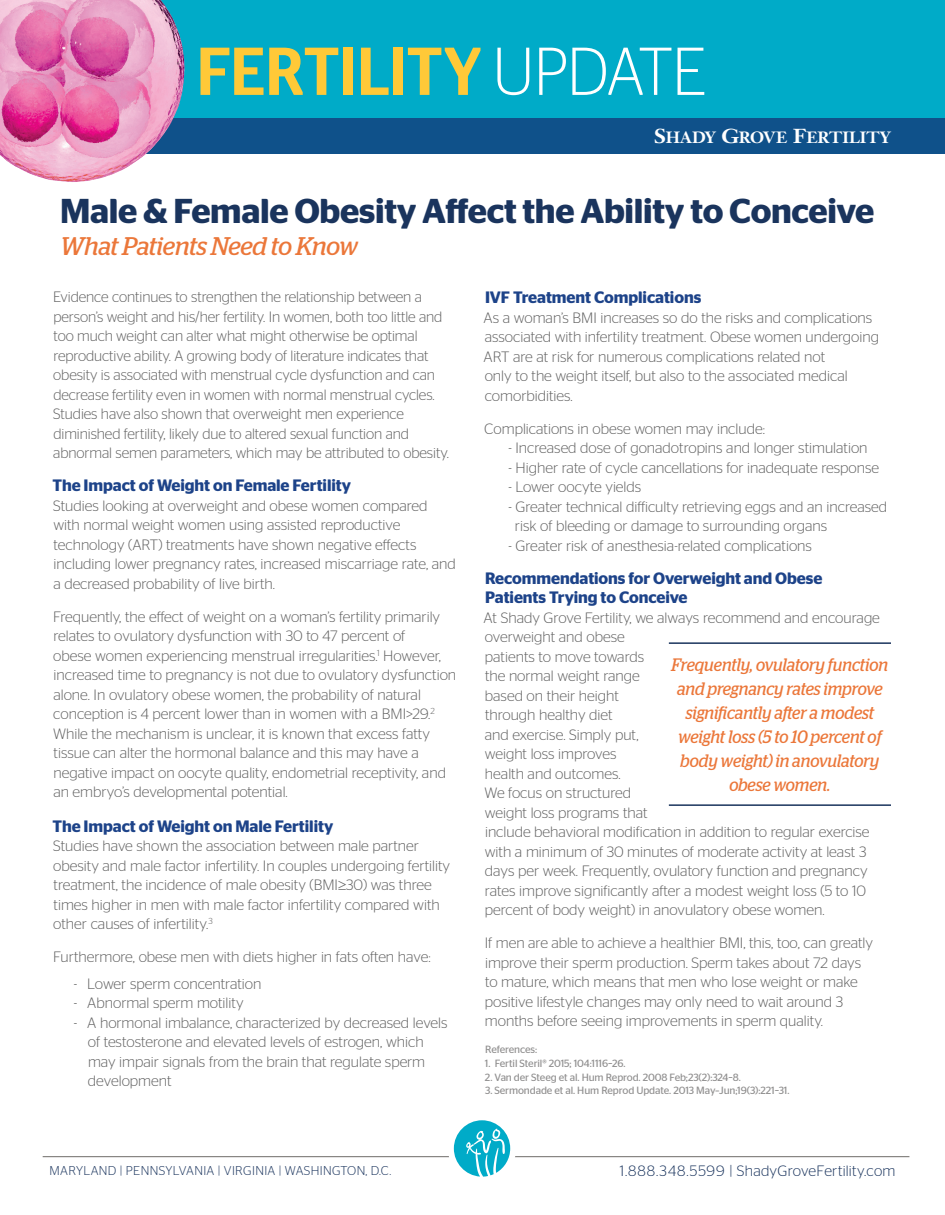
<style>
.page{position:relative;width:945px;height:1215px;background:#fff}
.page>*{position:absolute;margin:0;border:0;box-sizing:border-box;transform-origin:0 0}
.t1{font:500 67.5px "Stag Sans";letter-spacing:-.015em;color:#ffc938;scale:.92 1}
.t2{font:600 34.5px "Stag Sans";letter-spacing:-.01em;color:#1a345d}
.t3{font:italic 25.5px "Stag";letter-spacing:-.005em;color:#eb773a}
.t4{font:italic 18px/24px "Stag";letter-spacing:-.005em;color:#eb773a;text-align:center;scale:.93 1}
.t5{font:600 16.5px/19.5px "Stag Sans";letter-spacing:-.005em;color:#1d4389}
.t6{font:700 16.05px "Janson Text LT Std";color:#fff}
.t7{font:300 15px/19.5px "Stag Sans";color:#5f5f5f}
.t8{font:300 15px "Stag Sans";letter-spacing:.02em;color:#1a345d}
.t9{font:300 12.75px "Stag Sans";letter-spacing:.03em;color:#1a345d}
.t10{font:10.5px "Stag Sans";letter-spacing:-.01em;color:#908f8f}
.s1{font-weight:300;color:#fff}
.s2{font-size:19.95px}
.s3{color:#545554}
</style>
<div class="page">
<hr style="left:43px;top:1156px;width:866px;height:1px;background:#3c3833">
<div style="left:448px;top:1114px;width:68px;height:69px;background:#fff;border-radius:50%"></div>
<svg style="left:454px;top:1120px;width:56px;height:57px"></svg>
<hr style="left:669px;top:642px;width:222px;height:2px;background:#1a345d">
<hr style="left:669px;top:804px;width:222px;height:2px;background:#1a345d">
<div style="left:0;top:0;width:945px;height:148px;background:#00abc8"></div>
<div style="left:0;top:118px;width:945px;height:35px;background:#0f518a"></div>
<img style="left:0;top:0;width:183px;height:182px">
<h1 class="t1" style="left:197px;top:32px;width:556px">FERTILITY <span class="s1">UPDATE</span></h1>
<p class="t6" style="left:654px;top:127px;width:238px"><span class="s2">S</span>HADY <span class="s2">G</span>ROVE <span class="s2">F</span>ERTILITY</p>
<h2 class="t2" style="left:60px;top:191px;width:816px">Male &amp; Female Obesity Affect the Ability to Conceive</h2>
<h3 class="t3" style="left:60px;top:231px;width:299px">What Patients Need to Know</h3>
<p class="t7" style="left:53px;top:287px;width:397px">Evidence continues to strengthen the relationship between a person’s weight and his/her fertility. In women, both too little and too much weight can alter what might otherwise be optimal reproductive ability. A growing body of literature indicates that obesity is associated with menstrual cycle dysfunction and can decrease fertility even in women with normal menstrual cycles.<br>Studies have also shown that overweight men experience diminished fertility, likely due to altered sexual function and abnormal semen parameters, which may be attributed to obesity.</p>
<p class="t5" style="left:52px;top:476px;width:300px">The Impact of Weight on Female Fertility</p>
<p class="t7" style="left:53px;top:496px;width:404px">Studies looking at overweight and obese women compared with normal weight women using assisted reproductive technology (ART) treatments have shown negative effects including lower pregnancy rates, increased miscarriage rate, and a decreased probability of live birth.</p>
<p class="t7" style="left:53px;top:607px;width:405px">Frequently, the effect of weight on a woman’s fertility primarily relates to ovulatory dysfunction with 30 to 47 percent of<br>obese women experiencing menstrual irregularities.<sup>1</sup> However, increased time to pregnancy is not due to ovulatory dysfunction alone. In ovulatory obese women, the probability of natural conception is 4 percent lower than in women with a BMI&gt;29.<sup>2<br></sup>While the mechanism is unclear, it is known that excess fatty tissue can alter the hormonal balance and this may have a negative impact on oocyte quality, endometrial receptivity, and an embryo’s developmental potential.</p>
<p class="t5" style="left:52px;top:816px;width:282px">The Impact of Weight on Male Fertility</p>
<p class="t7" style="left:53px;top:836px;width:398px">Studies have shown the association between male partner obesity and male factor infertility. In couples undergoing fertility treatment, the incidence of male obesity (BMI≥30) was three times higher in men with male factor infertility compared with other causes of infertility.<sup>3</sup></p>
<p class="t7" style="left:53px;top:947px;width:379px">Furthermore, obese men with diets higher in fats often have:</p>
<p class="t7" style="left:74px;top:973px;width:189px"><span class="s3">-</span> Lower sperm concentration</p>
<p class="t7" style="left:74px;top:993px;width:171px"><span class="s3">-</span> Abnormal sperm motility</p>
<p class="t7" style="left:88px;top:1012px;width:361px;text-indent:-14px"><span class="s3">-</span> A hormonal imbalance, characterized by decreased levels of testosterone and elevated levels of estrogen, which may impair signals from the brain that regulate sperm development</p>
<p class="t5" style="left:485px;top:288px;width:218px">IVF Treatment Complications</p>
<p class="t7" style="left:484px;top:308px;width:397px">As a woman’s BMI increases so do the risks and complications associated with infertility treatment. Obese women undergoing ART are at risk for numerous complications related not<br>only to the weight itself, but also to the associated medical comorbidities.</p>
<p class="t7" style="left:484px;top:419px;width:282px">Complications in obese women may include:</p>
<p class="t7" style="left:508px;top:438px;width:361px"><span class="s3">-</span> Increased dose of gonadotropins and longer stimulation</p>
<p class="t7" style="left:508px;top:458px;width:372px"><span class="s3">-</span> Higher rate of cycle cancellations for inadequate response</p>
<p class="t7" style="left:508px;top:477px;width:134px"><span class="s3">-</span> Lower oocyte yields</p>
<p class="t7" style="left:515px;top:497px;width:374px;text-indent:-7px"><span class="s3">-</span> Greater technical difficulty retrieving eggs and an increased risk of bleeding or damage to surrounding organs</p>
<p class="t7" style="left:508px;top:536px;width:305px"><span class="s3">-</span> Greater risk of anesthesia-related complications</p>
<p class="t5" style="left:485px;top:568px;width:339px">Recommendations for Overweight and Obese<br>Patients Trying to Conceive</p>
<p class="t7" style="left:484px;top:608px;width:398px">At Shady Grove Fertility, we always recommend and encourage overweight and obese<br>patients to move towards<br>the normal weight range<br>based on their height<br>through healthy diet<br>and exercise. Simply put,<br>weight loss improves<br>health and outcomes.<br>We focus on structured<br>weight loss programs that<br>include behavioral modification in addition to regular exercise with a minimum of 30 minutes of moderate activity at least 3 days per week. Frequently, ovulatory function and pregnancy rates improve significantly after a modest weight loss (5 to 10 percent of body weight) in anovulatory obese women.</p>
<p class="t7" style="left:485px;top:933px;width:390px">If men are able to achieve a healthier BMI, this, too, can greatly improve their sperm production. Sperm takes about 72 days to mature, which means that men who lose weight or make positive lifestyle changes may only need to wait around 3 months before seeing improvements in sperm quality.</p>
<p class="t10" style="left:485px;top:1044px;width:53px">References:</p>
<p class="t10" style="left:485px;top:1057px;width:142px">1. Fertil Steril® 2015; 104:1116–26.</p>
<p class="t10" style="left:485px;top:1071px;width:257px">2. Van der Steeg et al. Hum Reprod. 2008 Feb;23(2):324–8.</p>
<p class="t10" style="left:485px;top:1084px;width:306px">3. Sermondade et al. Hum Reprod Update. 2013 May–Jun;19(3):221–31.</p>
<p class="t4" style="left:672px;top:652px;width:234px">Frequently, ovulatory function and pregnancy rates improve significantly after a modest weight loss (5 to 10 percent of body weight) in anovulatory obese women.</p>
<p class="t9" style="left:50px;top:1163px;width:343px">MARYLAND | PENNSYLVANIA | VIRGINIA | WASHINGTON, D.C.</p>
<p class="t8" style="left:620px;top:1163px;width:277px">1.888.348.5599 | ShadyGroveFertility.com</p>
</div>
